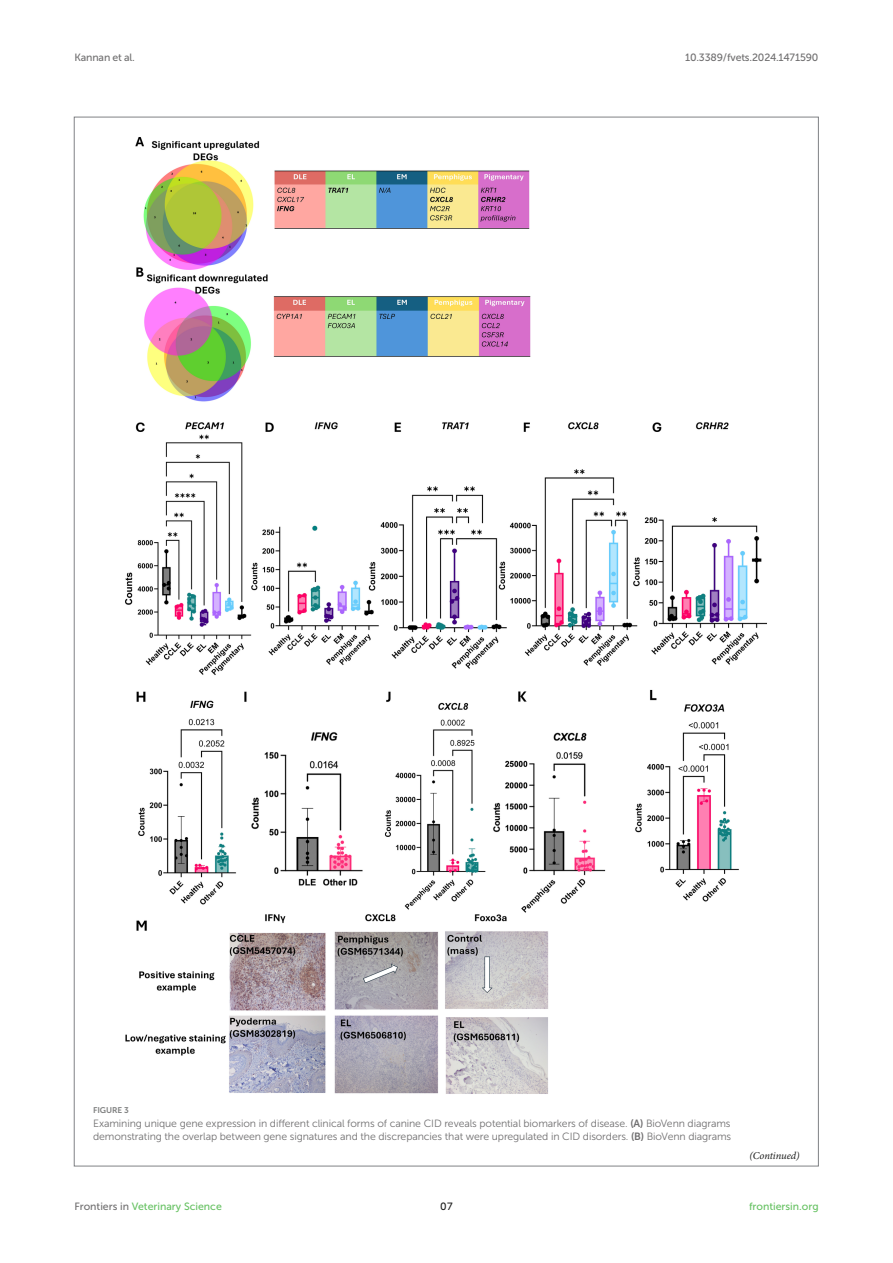
<style>
.page{position:relative;width:893px;height:1263px;background:#fff}
.page>*{position:absolute;margin:0;border:0;box-sizing:border-box;transform-origin:0 0}
.FIG_LEG{font:10.5px/13.5px "Museo Sans 300";letter-spacing:-.01em;color:#706f70}
.t1{font:10.5px "Museo Sans 500";color:#65c161}
.t2{font:10.5px "Museo Sans 500";letter-spacing:-.015em;color:#706f70}
.T_Continue{font:italic 10.5px "Minion Pro";letter-spacing:-.01em;color:#1b1c1b}
.t3{font:10.5px "Museo Sans 500";color:#1b1c1b}
.FIG_HD{font:8.25px "Museo Sans 700";letter-spacing:-.01em;color:#7e7f7f}
.s1{font-family:"Museo Sans 700"}
.s2{color:#706f70}
</style>
<div class="page">
<img style="left:125px;top:137px;width:642px;height:957px">
<p class="t2" style="left:74px;top:51px;width:62px">Kannan et al.</p>
<p class="t2" style="left:685px;top:51px;width:135px">10.3389/fvets.2024.1471590</p>
<p class="FIG_HD" style="left:93px;top:1106px;width:37px">FIGURE 3</p>
<p class="FIG_LEG" style="left:93px;top:1117px;width:640px">Examining unique gene expression in different clinical forms of canine CID reveals potential biomarkers of disease. <span class="s1">(A)</span> BioVenn diagrams demonstrating the overlap between gene signatures and the discrepancies that were upregulated in CID disorders. <span class="s1">(B)</span> BioVenn diagrams</p>
<p class="T_Continue" style="left:749px;top:1148px;width:52px">(Continued)</p>
<p class="t1" style="left:74px;top:1200px;width:149px"><span class="s2">Frontiers in</span> Veterinary Science</p>
<p class="t3" style="left:440px;top:1200px;width:14px">07</p>
<p class="t1" style="left:749px;top:1200px;width:71px">frontiersin.org</p>
</div>
